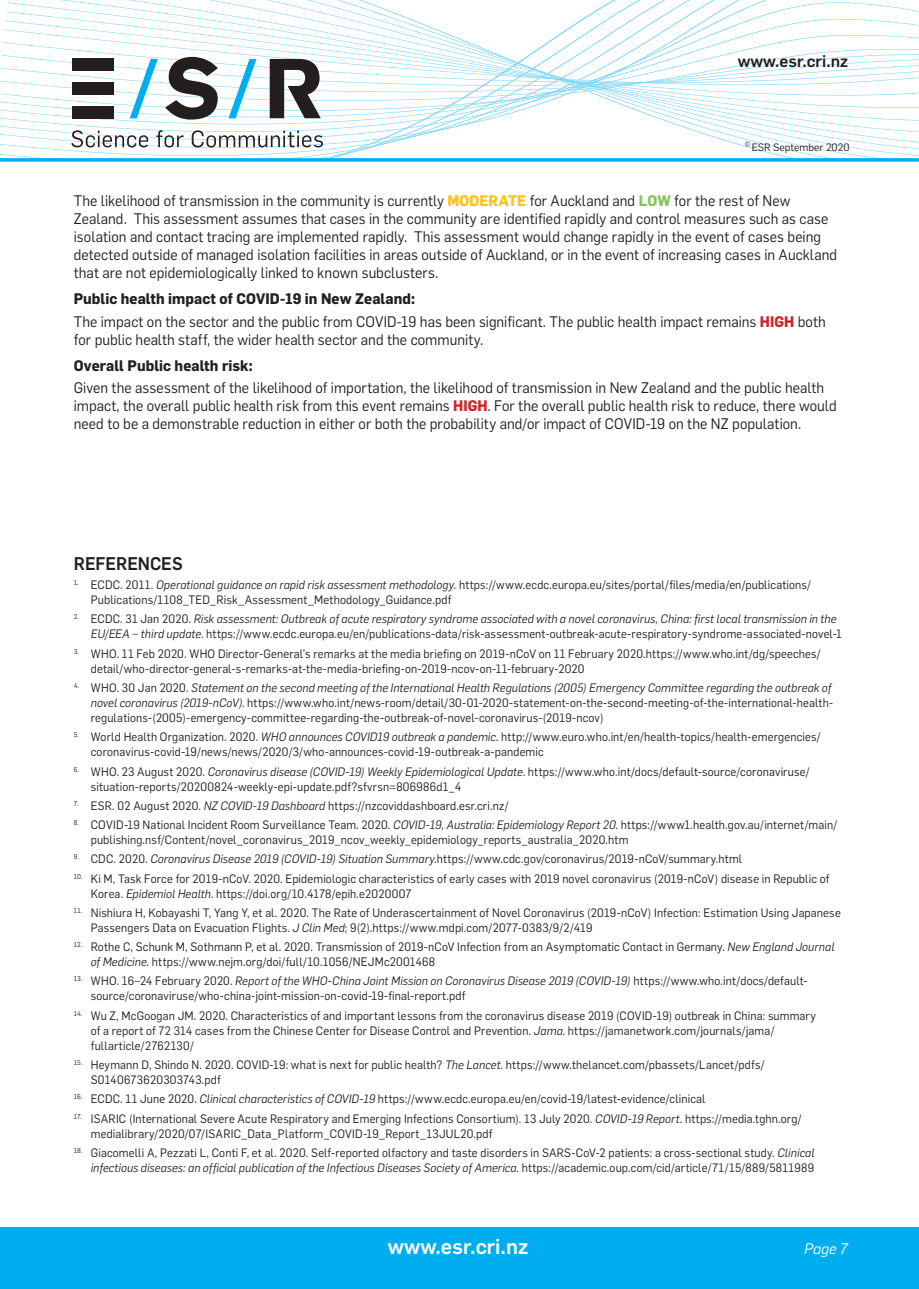
<style>
.page{position:relative;width:919px;height:1289px;background:#fff}
.page>*{position:absolute;margin:0;border:0;box-sizing:border-box;transform-origin:0 0}
.t1{font:500 21px "Flama";color:#fff}
.t2{font:500 18px "Flama";color:#231f20;scale:.95 1}
.t3{font:500 16.5px "Flama";color:#231f20}
.t4{font:15px/18px "Flama";letter-spacing:.005em;color:#231f20;scale:.95 1}
.t5{font:700 15px "Flama";letter-spacing:.005em;color:#231f20;scale:.95 1}
.t6{font:italic 15px "Flama";color:#fff}
.t7{font:12px/15px "Flama";letter-spacing:.015em;color:#231f20;scale:.95 1}
.t8{font:10.5px "Flama";color:#231f20}
.t9{font:6.15px "Flama";color:#231f20}
.s1{font-weight:700;color:#fec210}
.s2{font-weight:700;color:#83c559}
.s3{font-weight:700}
.s4{font-weight:700;color:#d1232a}
.s5{font-style:italic}
</style>
<div class="page">
<div style="left:0;top:1227px;width:918px;height:61px;background:#00aeef"></div>
<svg style="left:0;top:0;width:918px;height:158px"></svg>
<hr style="left:79px;top:58px;width:14px;height:4px;background:#231f20">
<hr style="left:0;top:158px;width:918px;height:3px;background:#00aeef">
<svg style="left:165px;top:57px;width:53px;height:63px"></svg>
<svg style="left:270px;top:59px;width:51px;height:59px"></svg>
<div style="left:72px;top:59px;width:42px;height:12px;background:#231f20"></div>
<div style="left:72px;top:83px;width:42px;height:12px;background:#231f20"></div>
<div style="left:72px;top:106px;width:42px;height:12px;background:#231f20"></div>
<svg style="left:130px;top:59px;width:28px;height:59px"></svg>
<svg style="left:228px;top:59px;width:28px;height:59px"></svg>
<svg style="left:71px;top:130px;width:77px;height:17px"></svg>
<svg style="left:156px;top:130px;width:28px;height:17px"></svg>
<svg style="left:192px;top:130px;width:131px;height:17px"></svg>
<h3 class="t3" style="left:737px;top:50px;width:112px">www.esr.cri.nz</h3>
<p class="t9" style="left:744px;top:139px;width:7px">©</p>
<p class="t8" style="left:752px;top:140px;width:99px">ESR September 2020</p>
<p class="t4" style="left:74px;top:190px;width:805px">The likelihood of transmission in the community is currently <span class="s1">MODERATE</span> for Auckland and <span class="s2">LOW</span> for the rest of New Zealand. This assessment assumes that cases in the community are identified rapidly and control measures such as case isolation and contact tracing are implemented rapidly. This assessment would change rapidly in the event of cases being detected outside of managed isolation facilities in areas outside of Auckland, or in the event of increasing cases in Auckland that are not epidemiologically linked to known subclusters.</p>
<p class="t4" style="left:74px;top:287px;width:793px;line-height:22.2px"><span class="s3">Public health impact of COVID-19 in New Zealand:<br></span>The impact on the sector and the public from COVID-19 has been significant. The public health impact remains <span class="s4">HIGH</span> both</p>
<p class="t4" style="left:74px;top:329px;width:432px">for public health staff, the wider health sector and the community.</p>
<p class="t5" style="left:74px;top:356px;width:190px">Overall Public health risk:</p>
<p class="t4" style="left:74px;top:378px;width:804px">Given the assessment of the likelihood of importation, the likelihood of transmission in New Zealand and the public health impact, the overall public health risk from this event remains <span class="s4">HIGH</span>. For the overall public health risk to reduce, there would need to be a demonstrable reduction in either or both the probability and/or impact of COVID-19 on the NZ population.</p>
<h2 class="t2" style="left:74px;top:550px;width:116px">REFERENCES</h2>
<p class="t7" style="left:91px;top:576px;width:759px;text-indent:-17px"><sup>1.</sup> ECDC. 2011. <span class="s5">Operational guidance on rapid risk assessment methodology.</span> https://www.ecdc.europa.eu/sites/portal/files/media/en/publications/<br>Publications/1108_TED_Risk_Assessment_Methodology_Guidance.pdf</p>
<p class="t7" style="left:91px;top:611px;width:792px;text-indent:-17px"><sup>2.</sup> ECDC. 31 Jan 2020. <span class="s5">Risk assessment: Outbreak of acute respiratory syndrome associated with a novel coronavirus, China: first local transmission in the<br>EU/EEA − third update</span>. https://www.ecdc.europa.eu/en/publications-data/risk-assessment-outbreak-acute-respiratory-syndrome-associated-novel-1</p>
<p class="t7" style="left:91px;top:645px;width:769px;text-indent:-17px"><sup>3.</sup> WHO. 11 Feb 2020. WHO Director-General’s remarks at the media briefing on 2019-nCoV on 11 February 2020.https://www.who.int/dg/speeches/ detail/who-director-general-s-remarks-at-the-media-briefing-on-2019-ncov-on-11-february-2020</p>
<p class="t7" style="left:91px;top:679px;width:783px;text-indent:-17px"><sup>4.</sup> WHO. 30 Jan 2020. <span class="s5">Statement on the second meeting of the International Health Regulations (2005) Emergency Committee regarding the outbreak of novel coronavirus (2019-nCoV)</span>. https://www.who.int/news-room/detail/30-01-2020-statement-on-the-second-meeting-of-the-international-health&shy;regulations-(2005)-emergency-committee-regarding-the-outbreak-of-novel-coronavirus-(2019-ncov)</p>
<p class="t7" style="left:91px;top:728px;width:769px;text-indent:-17px"><sup>5.</sup> World Health Organization. 2020. <span class="s5">WHO announces COVID19 outbreak a pandemic</span>. http://www.euro.who.int/en/health-topics/health-emergencies/ coronavirus-covid-19/news/news/2020/3/who-announces-covid-19-outbreak-a-pandemic</p>
<p class="t7" style="left:91px;top:763px;width:758px;text-indent:-17px"><sup>6.</sup> WHO. 23 August 2020. <span class="s5">Coronavirus disease (COVID-19) Weekly Epidemiological Update</span>. https://www.who.int/docs/default-source/coronaviruse/ situation-reports/20200824-weekly-epi-update.pdf?sfvrsn=806986d1_4</p>
<p class="t7" style="left:74px;top:797px;width:459px"><sup>7.</sup> ESR. 02 August 2020. <span class="s5">NZ COVID-19 Dashboard</span> https://nzcoviddashboard.esr.cri.nz/</p>
<p class="t7" style="left:91px;top:816px;width:787px;text-indent:-17px"><sup>8.</sup> COVID-19 National Incident Room Surveillance Team. 2020. <span class="s5">COVID-19, Australia: Epidemiology Report 20</span>. https://www1.health.gov.au/internet/main/ publishing.nsf/Content/novel_coronavirus_2019_ncov_weekly_epidemiology_reports_australia_2020.htm</p>
<p class="t7" style="left:74px;top:850px;width:705px"><sup>9.</sup> CDC. 2020. <span class="s5">Coronavirus Disease 2019 (COVID-19) Situation Summary</span>.https://www.cdc.gov/coronavirus/2019-nCoV/summary.html</p>
<p class="t7" style="left:91px;top:870px;width:779px;text-indent:-17px"><sup>10.</sup> Ki M, Task Force for 2019-nCoV. 2020. Epidemiologic characteristics of early cases with 2019 novel coronavirus (2019-nCoV) disease in Republic of<br>Korea. <span class="s5">Epidemiol Health</span>. https://doi.org/10.4178/epih.e2020007</p>
<p class="t7" style="left:91px;top:904px;width:791px;text-indent:-17px"><sup>11.</sup> Nishiura H, Kobayashi T, Yang Y, et al. 2020. The Rate of Underascertainment of Novel Coronavirus (2019-nCoV) Infection: Estimation Using Japanese<br>Passengers Data on Evacuation Flights. <span class="s5">J Clin Med</span>; 9(2).https://www.mdpi.com/2077-0383/9/2/419</p>
<p class="t7" style="left:91px;top:938px;width:784px;text-indent:-17px"><sup>12.</sup> Rothe C, Schunk M, Sothmann P, et al. 2020. Transmission of 2019-nCoV Infection from an Asymptomatic Contact in Germany. <span class="s5">New England Journal of Medicine</span>. https://www.nejm.org/doi/full/10.1056/NEJMc2001468</p>
<p class="t7" style="left:91px;top:972px;width:755px;text-indent:-17px"><sup>13.</sup> WHO. 16–24 February 2020. <span class="s5">Report of the WHO-China Joint Mission on Coronavirus Disease 2019 (COVID-19)</span> https://www.who.int/docs/default&shy;source/coronaviruse/who-china-joint-mission-on-covid-19-final-report.pdf</p>
<p class="t7" style="left:91px;top:1007px;width:764px;text-indent:-17px"><sup>14.</sup> Wu Z, McGoogan JM. 2020. Characteristics of and important lessons from the coronavirus disease 2019 (COVID-19) outbreak in China: summary of a report of 72 314 cases from the Chinese Center for Disease Control and Prevention. <span class="s5">Jama.</span> https://jamanetwork.com/journals/jama/ fullarticle/2762130/</p>
<p class="t7" style="left:91px;top:1056px;width:710px;text-indent:-17px"><sup>15.</sup> Heymann D, Shindo N. 2020. COVID-19: what is next for public health? <span class="s5">The Lancet</span>. https://www.thelancet.com/pbassets/Lancet/pdfs/<br>S0140673620303743.pdf</p>
<p class="t7" style="left:74px;top:1090px;width:666px"><sup>16.</sup> ECDC. 11 June 2020. <span class="s5">Clinical characteristics of COVID-19</span> https://www.ecdc.europa.eu/en/covid-19/latest-evidence/clinical</p>
<p class="t7" style="left:91px;top:1109px;width:749px;text-indent:-17px"><sup>17.</sup> ISARIC (International Severe Acute Respiratory and Emerging Infections Consortium). 13 July 2020. <span class="s5">COVID-19 Report</span>. https://media.tghn.org/ medialibrary/2020/07/ISARIC_Data_Platform_COVID-19_Report_13JUL20.pdf</p>
<p class="t7" style="left:74px;top:1144px;width:781px;text-align:right"><sup>18.</sup> Giacomelli A, Pezzati L, Conti F, et al. 2020. Self-reported olfactory and taste disorders in SARS-CoV-2 patients: a cross-sectional study. <span class="s5">Clinical infectious diseases: an official publication of the Infectious Diseases Society of America</span>. https://academic.oup.com/cid/article/71/15/889/5811989</p>
<h1 class="t1" style="left:388px;top:1230px;width:142px">www.esr.cri.nz</h1>
<p class="t6" style="left:804px;top:1238px;width:45px">Page 7</p>
</div>
